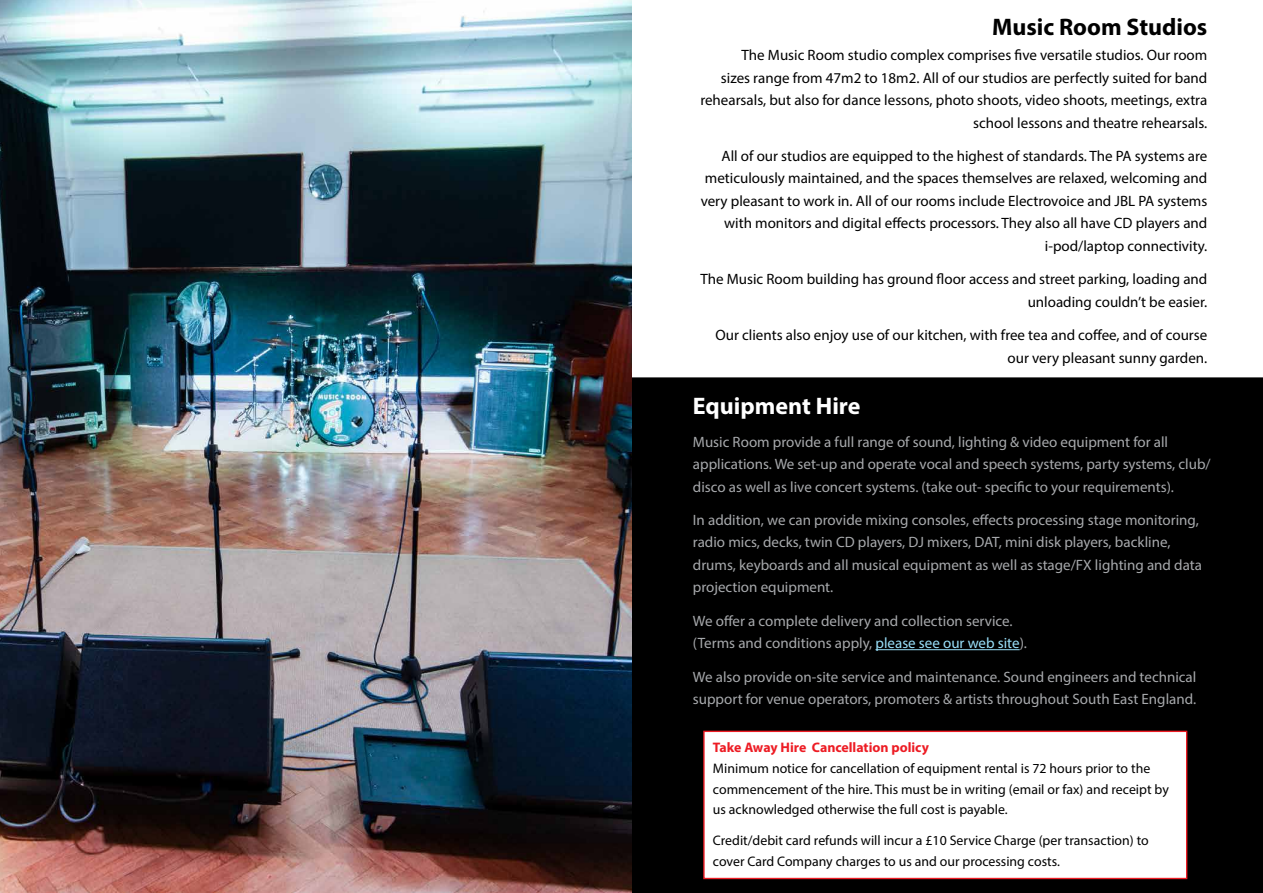
<style>
.page{position:relative;width:1263px;height:893px;background:#fff}
.page>*{position:absolute;margin:0;border:0;box-sizing:border-box;transform-origin:0 0}
.t1{font:700 24px "Myriad Pro";color:#000}
.t2{font:700 24px "Myriad Pro";color:#fff}
.t3{font:15px/22.5px "Myriad Pro";color:#000;text-align:right}
.t4{font:15px/22.5px "Myriad Pro";color:#a7a9ac}
.t5{font:13.8px/20.7px "Myriad Pro";color:#000}
.t6{font:700 13.8px "Myriad Pro";color:#ed1c24}
.s1{color:#99dff9}
</style>
<div class="page">
<div style="left:631px;top:377px;width:632px;height:516px;background:#000"></div>
<div style="left:703px;top:731px;width:484px;height:148px;background:#fff;border:1px solid #ed1c24"></div>
<img style="left:0;top:0;width:631px;height:893px">
<hr style="left:875px;top:649px;width:145px;height:1px;background:#99dff9">
<h1 class="t1" style="left:992px;top:11px;width:217px">Music Room Studios</h1>
<p class="t3" style="left:700px;top:44px;width:508px">The Music Room studio complex comprises five versatile studios. Our room<br>sizes range from 47m2 to 18m2. All of our studios are perfectly suited for band rehearsals, but also for dance lessons, photo shoots, video shoots, meetings, extra school lessons and theatre rehearsals.</p>
<p class="t3" style="left:701px;top:144px;width:508px">All of our studios are equipped to the highest of standards. The PA systems are meticulously maintained, and the spaces themselves are relaxed, welcoming and very pleasant to work in. All of our rooms include Electrovoice and JBL PA systems with monitors and digital effects processors. They also all have CD players and i-pod/laptop connectivity.</p>
<p class="t3" style="left:700px;top:268px;width:508px">The Music Room building has ground floor access and street parking, loading and unloading couldn’t be easier.</p>
<p class="t3" style="left:715px;top:324px;width:493px">Our clients also enjoy use of our kitchen, with free tea and coffee, and of course our very pleasant sunny garden.</p>
<h1 class="t2" style="left:693px;top:390px;width:169px">Equipment Hire</h1>
<p class="t4" style="left:693px;top:430px;width:519px">Music Room provide a full range of sound, lighting &amp; video equipment for all applications. We set-up and operate vocal and speech systems, party systems, club/ disco as well as live concert systems. (take out- specific to your requirements).</p>
<p class="t4" style="left:693px;top:508px;width:511px">In addition, we can provide mixing consoles, effects processing stage monitoring, radio mics, decks, twin CD players, DJ mixers, DAT, mini disk players, backline, drums, keyboards and all musical equipment as well as stage/FX lighting and data projection equipment.</p>
<p class="t4" style="left:693px;top:609px;width:336px">We offer a complete delivery and collection service. (Terms and conditions apply, <span class="s1">please see our web site</span>).</p>
<p class="t4" style="left:693px;top:665px;width:505px">We also provide on-site service and maintenance. Sound engineers and technical support for venue operators, promoters &amp; artists throughout South East England.</p>
<p class="t6" style="left:713px;top:738px;width:217px">Take Away Hire Cancellation policy</p>
<p class="t5" style="left:713px;top:758px;width:457px">Minimum notice for cancellation of equipment rental is 72 hours prior to the commencement of the hire. This must be in writing (email or fax) and receipt by us acknowledged otherwise the full cost is payable.</p>
<p class="t5" style="left:713px;top:830px;width:437px">Credit/debit card refunds will incur a £10 Service Charge (per transaction) to cover Card Company charges to us and our processing costs.</p>
</div>
